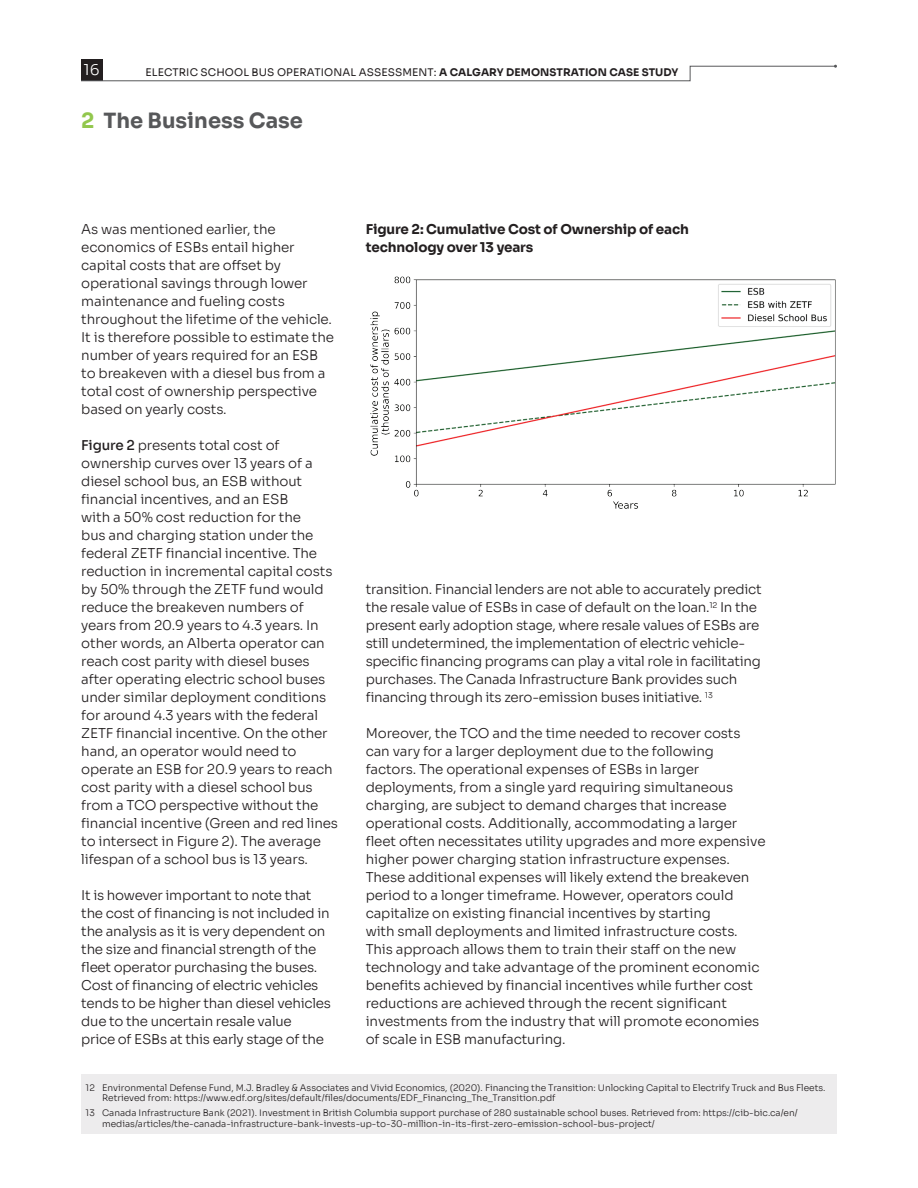
<style>
.page{position:relative;width:918px;height:1188px;background:#fff}
.page>*{position:absolute;margin:0;border:0;box-sizing:border-box;transform-origin:0 0}
.t1{font:700 21px "Sora";color:#57585a}
.t2{font:300 15px "Sora";color:#fff}
.t3{font:300 13.5px/18px "Sora";letter-spacing:-.01em;color:#231f20}
.t4{font:700 13.5px/18px "Sora";letter-spacing:-.01em;color:#231f20}
.t5{font:10.5px "Sora";letter-spacing:.01em;color:#231f20}
.t6{font:300 9px/10.5px "Sora";color:#231f20}
.s1{font-weight:700}
.s2{color:#92c74d}
.s3{font-weight:500}
</style>
<div class="page">
<div style="left:81px;top:60px;width:21px;height:21px;background:#231f20"></div>
<svg style="left:81px;top:65px;width:756px;height:16px"></svg>
<img style="left:370px;top:276px;width:466px;height:233px">
<div style="left:81px;top:1075px;width:756px;height:59px;background:#edeced"></div>
<p class="t2" style="left:84px;top:58px;width:18px">16</p>
<p class="t5" style="left:146px;top:64px;width:534px">ELECTRIC SCHOOL BUS OPERATIONAL ASSESSMENT: <span class="s1">A CALGARY DEMONSTRATION CASE STUDY</span></p>
<h1 class="t1" style="left:81px;top:104px;width:223px"><span class="s2">2</span> The Business Case</h1>
<p class="t3" style="left:81px;top:219px;width:254px">As was mentioned earlier, the economics of ESBs entail higher capital costs that are offset by operational savings through lower maintenance and fueling costs throughout the lifetime of the vehicle.<br>It is therefore possible to estimate the number of years required for an ESB to breakeven with a diesel bus from a total cost of ownership perspective based on yearly costs.</p>
<p class="t3" style="left:81px;top:435px;width:258px"><span class="s3">Figure 2</span> presents total cost of ownership curves over 13 years of a diesel school bus, an ESB without financial incentives, and an ESB<br>with a 50% cost reduction for the<br>bus and charging station under the federal ZETF financial incentive. The reduction in incremental capital costs by 50% through the ZETF fund would reduce the breakeven numbers of years from 20.9 years to 4.3 years. In other words, an Alberta operator can reach cost parity with diesel buses after operating electric school buses under similar deployment conditions for around 4.3 years with the federal ZETF financial incentive. On the other hand, an operator would need to operate an ESB for 20.9 years to reach cost parity with a diesel school bus from a TCO perspective without the financial incentive (Green and red lines to intersect in Figure 2). The average lifespan of a school bus is 13 years.</p>
<p class="t3" style="left:81px;top:885px;width:251px">It is however important to note that the cost of financing is not included in the analysis as it is very dependent on the size and financial strength of the fleet operator purchasing the buses.<br>Cost of financing of electric vehicles tends to be higher than diesel vehicles due to the uncertain resale value<br>price of ESBs at this early stage of the</p>
<p class="t4" style="left:366px;top:219px;width:325px">Figure 2: Cumulative Cost of Ownership of each technology over 13 years</p>
<p class="t3" style="left:366px;top:579px;width:398px">transition. Financial lenders are not able to accurately predict the resale value of ESBs in case of default on the loan.<sup>12</sup> In the present early adoption stage, where resale values of ESBs are still undetermined, the implementation of electric vehicle&shy;specific financing programs can play a vital role in facilitating purchases. The Canada Infrastructure Bank provides such financing through its zero-emission buses initiative. <sup>13</sup></p>
<p class="t3" style="left:366px;top:723px;width:401px">Moreover, the TCO and the time needed to recover costs can vary for a larger deployment due to the following factors. The operational expenses of ESBs in larger deployments, from a single yard requiring simultaneous charging, are subject to demand charges that increase operational costs. Additionally, accommodating a larger fleet often necessitates utility upgrades and more expensive higher power charging station infrastructure expenses.<br>These additional expenses will likely extend the breakeven period to a longer timeframe. However, operators could capitalize on existing financial incentives by starting<br>with small deployments and limited infrastructure costs.<br>This approach allows them to train their staff on the new technology and take advantage of the prominent economic benefits achieved by financial incentives while further cost reductions are achieved through the recent significant investments from the industry that will promote economies of scale in ESB manufacturing.</p>
<p class="t6" style="left:102px;top:1081px;width:725px;text-indent:-16px">12 Environmental Defense Fund, M.J. Bradley &amp; Associates and Vivid Economics, (2020). Financing the Transition: Unlocking Capital to Electrify Truck and Bus Fleets.<br>Retrieved from: https://www.edf.org/sites/default/files/documents/EDF_Financing_The_Transition.pdf</p>
<p class="t6" style="left:102px;top:1107px;width:697px;text-indent:-16px">13 Canada Infrastructure Bank (2021). Investment in British Columbia support purchase of 280 sustainable school buses. Retrieved from: https://cib-bic.ca/en/ medias/articles/the-canada-infrastructure-bank-invests-up-to-30-million-in-its-first-zero-emission-school-bus-project/</p>
</div>
